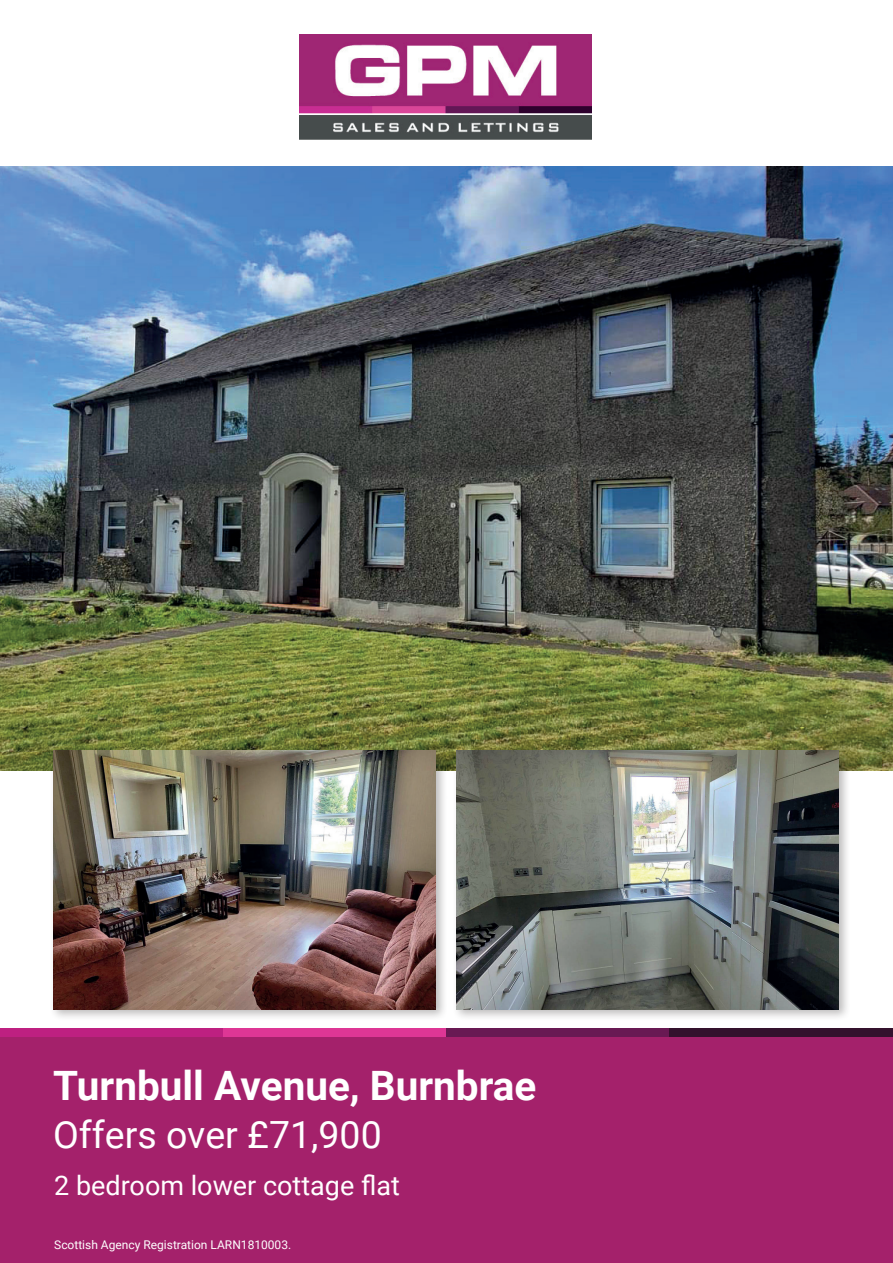
<style>
.page{position:relative;width:893px;height:1263px;background:#fff}
.page>*{position:absolute;margin:0;border:0;box-sizing:border-box;transform-origin:0 0}
.t1{font:700 40.5px "Roboto";color:#fff}
.t2{font:37.5px "Roboto";color:#fff}
.t3{font:27px "Roboto";color:#fff}
.t4{font:12px "Roboto";color:#fff}
</style>
<div class="page">
<img style="left:299px;top:34px;width:293px;height:106px">
<img style="left:0;top:167px;width:893px;height:603px">
<div style="left:49px;top:746px;width:399px;height:275px;background:#231f20;opacity:.3"></div>
<img style="left:53px;top:750px;width:383px;height:259px">
<div style="left:453px;top:746px;width:399px;height:275px;background:#231f20;opacity:.3"></div>
<img style="left:457px;top:750px;width:382px;height:259px">
<div style="left:0;top:1035px;width:893px;height:228px;background:#a4216b"></div>
<div style="left:0;top:1028px;width:223px;height:8px;background:#be2081"></div>
<div style="left:223px;top:1028px;width:224px;height:8px;background:#de3695"></div>
<div style="left:447px;top:1028px;width:223px;height:8px;background:#691953"></div>
<div style="left:670px;top:1028px;width:223px;height:8px;background:#34112d"></div>
<h1 class="t1" style="left:53px;top:1057px;width:485px">Turnbull Avenue, Burnbrae</h1>
<h2 class="t2" style="left:53px;top:1108px;width:330px">Offers over £71,900</h2>
<h3 class="t3" style="left:54px;top:1166px;width:347px">2 bedroom lower cottage flat</h3>
<p class="t4" style="left:54px;top:1236px;width:239px">Scottish Agency Registration LARN1810003.</p>
</div>
